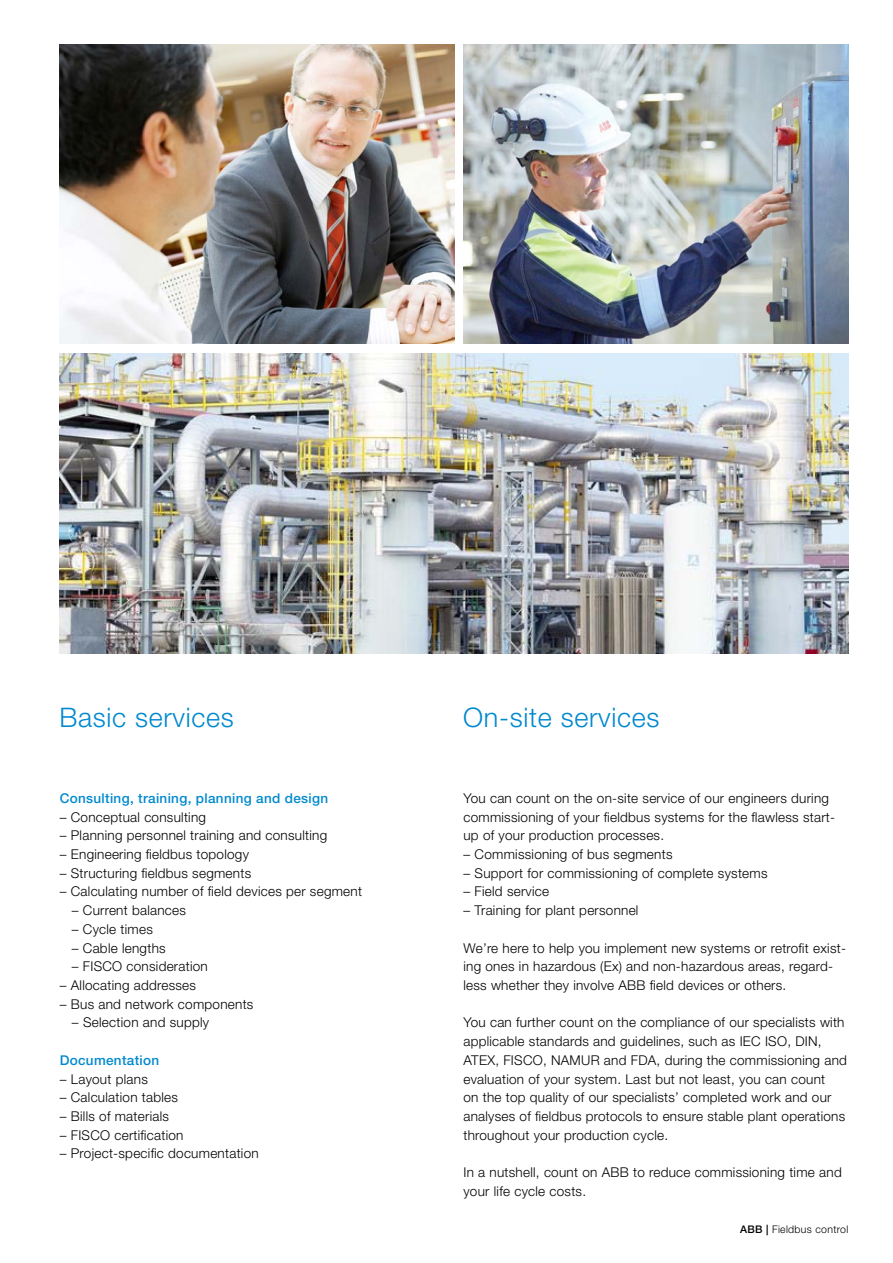
<style>
.page{position:relative;width:893px;height:1263px;background:#fff}
.page>*{position:absolute;margin:0;border:0;box-sizing:border-box;transform-origin:0 0}
.大标{font:300 27px "Helvetica Neue";letter-spacing:.025em;color:#0089cf}
.Cover_Cover_title__c{font:300 13.5px/18.8px "Helvetica Neue";letter-spacing:.02em;color:#000}
.Cover_Cover_title__c-2{font:500 13.5px "Helvetica Neue";letter-spacing:.025em;color:#0089cf}
.Insides_and_back_cov{font:300 10.5px "Helvetica Neue";letter-spacing:.03em;color:#000}
.s1{font-weight:500}
</style>
<div class="page">
<img style="left:60px;top:45px;width:394px;height:299px">
<img style="left:464px;top:45px;width:384px;height:299px">
<img style="left:59px;top:353px;width:789px;height:300px">
<p class="大标" style="left:60px;top:701px;width:176px">Basic services</p>
<p class="大标" style="left:463px;top:701px;width:198px">On-site services</p>
<p class="Cover_Cover_title__c-2" style="left:60px;top:790px;width:270px">Consulting, training, planning and design</p>
<p class="Cover_Cover_title__c" style="left:60px;top:807px;width:148px">– Conceptual consulting</p>
<p class="Cover_Cover_title__c" style="left:60px;top:826px;width:269px">– Planning personnel training and consulting</p>
<p class="Cover_Cover_title__c" style="left:60px;top:844px;width:191px">– Engineering fieldbus topology</p>
<p class="Cover_Cover_title__c" style="left:60px;top:863px;width:193px">– Structuring fieldbus segments</p>
<p class="Cover_Cover_title__c" style="left:60px;top:882px;width:304px">– Calculating number of field devices per segment</p>
<p class="Cover_Cover_title__c" style="left:72px;top:901px;width:116px">– Current balances</p>
<p class="Cover_Cover_title__c" style="left:72px;top:919px;width:83px">– Cycle times</p>
<p class="Cover_Cover_title__c" style="left:72px;top:938px;width:95px">– Cable lengths</p>
<p class="Cover_Cover_title__c" style="left:72px;top:957px;width:138px">– FISCO consideration</p>
<p class="Cover_Cover_title__c" style="left:60px;top:975px;width:138px">– Allocating addresses</p>
<p class="Cover_Cover_title__c" style="left:60px;top:994px;width:195px">– Bus and network components</p>
<p class="Cover_Cover_title__c" style="left:72px;top:1013px;width:139px">– Selection and supply</p>
<p class="Cover_Cover_title__c-2" style="left:60px;top:1052px;width:101px">Documentation</p>
<p class="Cover_Cover_title__c" style="left:60px;top:1069px;width:90px">– Layout plans</p>
<p class="Cover_Cover_title__c" style="left:60px;top:1088px;width:120px">– Calculation tables</p>
<p class="Cover_Cover_title__c" style="left:60px;top:1106px;width:111px">– Bills of materials</p>
<p class="Cover_Cover_title__c" style="left:60px;top:1125px;width:125px">– FISCO certification</p>
<p class="Cover_Cover_title__c" style="left:60px;top:1144px;width:201px">– Project-specific documentation</p>
<p class="Cover_Cover_title__c" style="left:463px;top:788px;width:373px">You can count on the on-site service of our engineers during commissioning of your fieldbus systems for the flawless start&shy;up of your production processes.</p>
<p class="Cover_Cover_title__c" style="left:463px;top:844px;width:211px">– Commissioning of bus segments</p>
<p class="Cover_Cover_title__c" style="left:463px;top:863px;width:306px">– Support for commissioning of complete systems</p>
<p class="Cover_Cover_title__c" style="left:463px;top:882px;width:87px">– Field service</p>
<p class="Cover_Cover_title__c" style="left:463px;top:901px;width:177px">– Training for plant personnel</p>
<p class="Cover_Cover_title__c" style="left:463px;top:938px;width:384px">We’re here to help you implement new systems or retrofit exist&shy;ing ones in hazardous (Ex) and non-hazardous areas, regard&shy;less whether they involve ABB field devices or others.</p>
<p class="Cover_Cover_title__c" style="left:463px;top:1013px;width:385px">You can further count on the compliance of our specialists with applicable standards and guidelines, such as IEC ISO, DIN, ATEX, FISCO, NAMUR and FDA, during the commissioning and evaluation of your system. Last but not least, you can count<br>on the top quality of our specialists’ completed work and our analyses of fieldbus protocols to ensure stable plant operations throughout your production cycle.</p>
<p class="Cover_Cover_title__c" style="left:463px;top:1162px;width:380px">In a nutshell, count on ABB to reduce commissioning time and your life cycle costs.</p>
<p class="Insides_and_back_cov" style="left:740px;top:1223px;width:110px"><span class="s1">ABB |</span> Fieldbus control</p>
</div>
